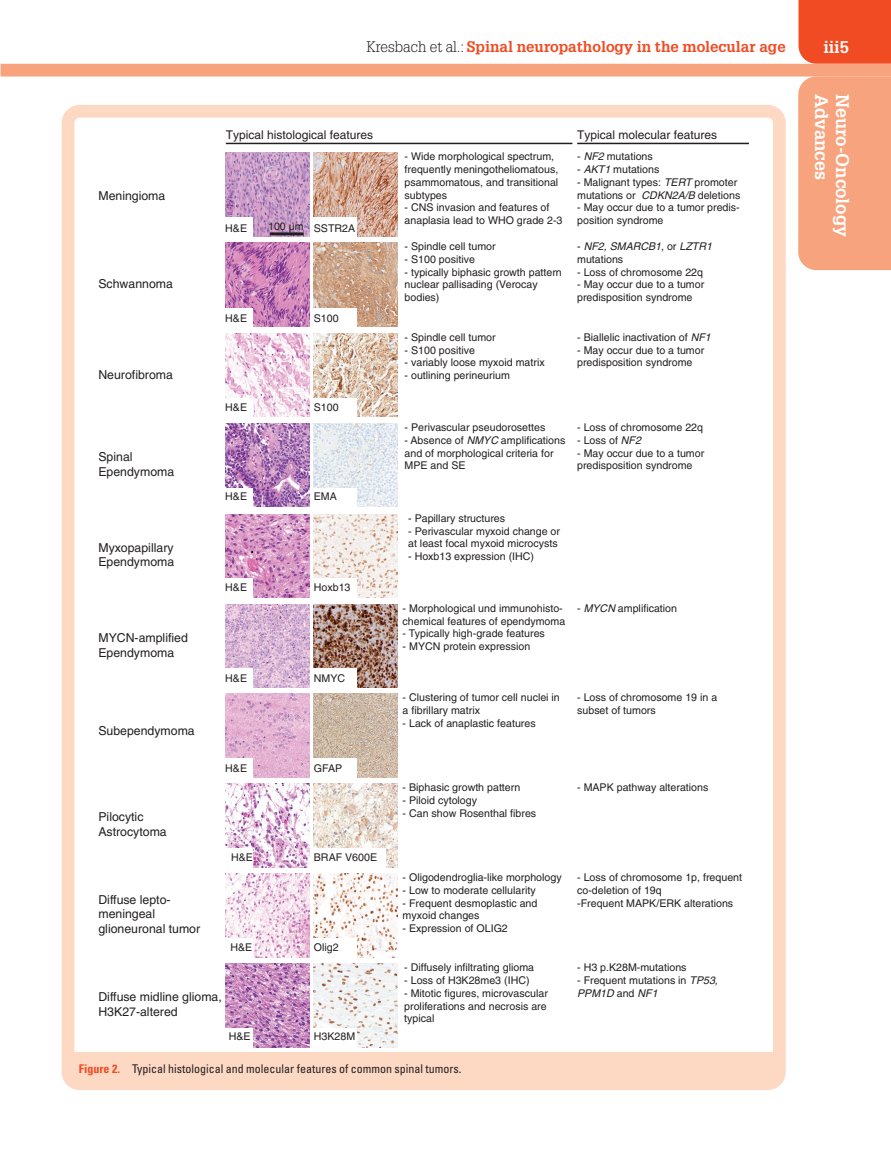
<style>
.page{position:relative;width:891px;height:1175px;background:#fff}
.page>*{position:absolute;margin:0;border:0;box-sizing:border-box;transform-origin:0 0}
.t1{font:700 18px "Glypha LT Std";color:#fff}
.t2{font:700 16.5px "Glypha LT Std";color:#fff}
.t3{font:700 15px "Glypha LT Std";color:#f04b22}
.t4{font:12.3px/14.7px "Helvetica";color:#231f20}
.t5{font:condensed 12px "Univers LT Std";color:#231f20}
.t6{font:12px "Helvetica";color:#231f20}
.t7{font:10.65px/12.8px "Helvetica";color:#231f20}
.t8{font:italic 10.65px/12.8px "Helvetica";color:#231f20}
.s1{font-weight:300;color:#231f20}
.s2{font-style:italic}
.s3{font-style:normal}
.s4{font-weight:700;color:#f04b22}
</style>
<div class="page">
<div style="left:798px;top:76px;width:93px;height:194px;background:#f7a37d"></div>
<div style="left:799px;top:0;width:92px;height:64px;background:#f04b22"></div>
<div style="left:1px;top:64px;width:890px;height:12px;background:#f7a37d"></div>
<img style="left:314px;top:153px;width:83px;height:83px">
<hr style="left:226px;top:143px;width:346px;height:1px;background:#231f20">
<hr style="left:577px;top:143px;width:172px;height:1px;background:#231f20">
<img style="left:226px;top:963px;width:84px;height:84px">
<img style="left:314px;top:963px;width:84px;height:84px">
<div style="left:313px;top:1028px;width:44px;height:19px;background:#fff"></div>
<img style="left:226px;top:423px;width:84px;height:84px">
<img style="left:314px;top:423px;width:84px;height:84px">
<div style="left:314px;top:488px;width:43px;height:19px;background:#fff"></div>
<img style="left:226px;top:333px;width:84px;height:84px">
<img style="left:314px;top:333px;width:84px;height:83px">
<div style="left:314px;top:398px;width:43px;height:19px;background:#fff"></div>
<img style="left:314px;top:242px;width:84px;height:84px">
<img style="left:226px;top:242px;width:84px;height:84px">
<div style="left:314px;top:308px;width:43px;height:19px;background:#fff"></div>
<img style="left:226px;top:604px;width:84px;height:84px">
<img style="left:314px;top:604px;width:84px;height:84px">
<div style="left:314px;top:668px;width:43px;height:20px;background:#fff"></div>
<img style="left:314px;top:693px;width:84px;height:84px">
<img style="left:226px;top:693px;width:84px;height:84px">
<div style="left:314px;top:758px;width:43px;height:19px;background:#fff"></div>
<img style="left:226px;top:514px;width:84px;height:83px">
<img style="left:314px;top:514px;width:84px;height:83px">
<div style="left:314px;top:578px;width:43px;height:19px;background:#fff"></div>
<img style="left:226px;top:783px;width:84px;height:84px">
<img style="left:314px;top:783px;width:84px;height:84px">
<div style="left:314px;top:848px;width:72px;height:19px;background:#fff"></div>
<img style="left:226px;top:873px;width:84px;height:84px">
<img style="left:314px;top:873px;width:84px;height:84px">
<div style="left:314px;top:938px;width:43px;height:19px;background:#fff"></div>
<img style="left:226px;top:153px;width:84px;height:83px">
<div style="left:314px;top:218px;width:43px;height:19px;background:#fff"></div>
<hr style="left:270px;top:232px;width:34px;height:3px;background:#231f20">
<div style="left:225px;top:488px;width:27px;height:19px;background:#fff"></div>
<div style="left:225px;top:398px;width:27px;height:19px;background:#fff"></div>
<div style="left:225px;top:308px;width:27px;height:19px;background:#fff"></div>
<div style="left:225px;top:668px;width:27px;height:20px;background:#fff"></div>
<div style="left:225px;top:758px;width:27px;height:19px;background:#fff"></div>
<div style="left:225px;top:578px;width:27px;height:19px;background:#fff"></div>
<div style="left:225px;top:938px;width:27px;height:19px;background:#fff"></div>
<div style="left:225px;top:218px;width:27px;height:19px;background:#fff"></div>
<div style="left:225px;top:1028px;width:27px;height:19px;background:#fff"></div>
<div style="left:225px;top:848px;width:27px;height:19px;background:#fff"></div>
<div style="left:73px;top:1051px;width:701px;height:29px;background:#fdd8c3"></div>
<div style="left:62px;top:105px;width:724px;height:985px;border:13px solid #fdd8c3;border-radius:12px"></div>
<p class="t4" style="left:98px;top:189px;width:68px">Meningioma</p>
<p class="t4" style="left:98px;top:277px;width:76px">Schwannoma</p>
<p class="t4" style="left:98px;top:367px;width:76px">Neurofibroma</p>
<p class="t4" style="left:98px;top:449px;width:77px">Spinal<br>Ependymoma</p>
<p class="t4" style="left:98px;top:540px;width:77px">Myxopapillary<br>Ependymoma</p>
<p class="t4" style="left:98px;top:630px;width:91px">MYCN-amplified<br>Ependymoma</p>
<p class="t4" style="left:98px;top:723px;width:98px">Subependymoma</p>
<p class="t4" style="left:98px;top:809px;width:70px">Pilocytic<br>Astrocytoma</p>
<p class="t4" style="left:98px;top:892px;width:103px">Diffuse lepto&shy;meningeal glioneuronal tumor</p>
<h3 class="t3" style="left:367px;top:37px;width:421px"><span class="s1">Kresbach et al.:</span> Spinal neuropathology in the molecular age</h3>
<h2 class="t2" style="left:823px;top:37px;width:27px">iii5</h2>
<p class="t6" style="left:226px;top:128px;width:149px">Typical histological features</p>
<p class="t6" style="left:577px;top:128px;width:142px">Typical molecular features</p>
<p class="t7" style="left:225px;top:222px;width:23px">H&amp;E</p>
<p class="t7" style="left:268px;top:222px;width:89px">100 µm SSTR2A</p>
<p class="t7" style="left:405px;top:150px;width:155px">- Wide morphological spectrum, frequently meningotheliomatous, psammomatous, and transitional subtypes</p>
<p class="t7" style="left:405px;top:201px;width:159px">- CNS invasion and features of anaplasia lead to WHO grade 2-3</p>
<p class="t7" style="left:577px;top:150px;width:77px">- <span class="s2">NF2</span> mutations</p>
<p class="t7" style="left:577px;top:163px;width:84px">- <span class="s2">AKT1</span> mutations</p>
<p class="t7" style="left:577px;top:176px;width:165px">- Malignant types: <span class="s2">TERT</span> promoter mutations or <span class="s2">CDKN2A/B</span> deletions</p>
<p class="t7" style="left:577px;top:201px;width:164px">- May occur due to a tumor predis&shy;position syndrome</p>
<p class="t7" style="left:405px;top:240px;width:93px">- Spindle cell tumor</p>
<p class="t7" style="left:405px;top:253px;width:72px">- S100 positive</p>
<p class="t7" style="left:405px;top:265px;width:159px">- typically biphasic growth pattern nuclear pallisading (Verocay bodies)</p>
<p class="t8" style="left:577px;top:240px;width:136px"><span class="s3">-</span> NF2, SMARCB1<span class="s3">, or</span> LZTR1 <span class="s3">mutations</span></p>
<p class="t7" style="left:577px;top:265px;width:127px">- Loss of chromosome 22q</p>
<p class="t7" style="left:577px;top:278px;width:129px">- May occur due to a tumor predisposition syndrome</p>
<p class="t7" style="left:225px;top:312px;width:23px">H&amp;E</p>
<p class="t7" style="left:314px;top:312px;width:26px">S100</p>
<p class="t7" style="left:405px;top:331px;width:93px">- Spindle cell tumor</p>
<p class="t7" style="left:405px;top:343px;width:72px">- S100 positive</p>
<p class="t7" style="left:405px;top:356px;width:142px">- variably loose myxoid matrix</p>
<p class="t7" style="left:405px;top:369px;width:107px">- outlining perineurium</p>
<p class="t7" style="left:577px;top:331px;width:135px">- Biallelic inactivation of <span class="s2">NF1</span></p>
<p class="t7" style="left:577px;top:343px;width:129px">- May occur due to a tumor predisposition syndrome</p>
<p class="t7" style="left:225px;top:401px;width:23px">H&amp;E</p>
<p class="t7" style="left:314px;top:401px;width:26px">S100</p>
<p class="t7" style="left:405px;top:421px;width:142px">- Perivascular pseudorosettes</p>
<p class="t7" style="left:405px;top:433px;width:162px">- Absence of <span class="s2">NMYC</span> amplifications and of morphological criteria for<br>MPE and SE</p>
<p class="t7" style="left:577px;top:421px;width:127px">- Loss of chromosome 22q</p>
<p class="t7" style="left:577px;top:433px;width:65px">- Loss of <span class="s2">NF2</span></p>
<p class="t7" style="left:577px;top:446px;width:129px">- May occur due to a tumor predisposition syndrome</p>
<p class="t7" style="left:225px;top:490px;width:23px">H&amp;E</p>
<p class="t7" style="left:314px;top:490px;width:25px">EMA</p>
<p class="t7" style="left:408px;top:511px;width:98px">- Papillary structures</p>
<p class="t7" style="left:408px;top:524px;width:153px">- Perivascular myxoid change or at least focal myxoid microcysts</p>
<p class="t7" style="left:408px;top:550px;width:127px">- Hoxb13 expression (IHC)</p>
<p class="t7" style="left:225px;top:580px;width:23px">H&amp;E</p>
<p class="t7" style="left:314px;top:580px;width:38px">Hoxb13</p>
<p class="t7" style="left:403px;top:601px;width:164px">- Morphological und immunohisto&shy;chemical features of ependymoma</p>
<p class="t7" style="left:403px;top:627px;width:144px">- Typically high-grade features</p>
<p class="t7" style="left:403px;top:640px;width:129px">- MYCN protein expression</p>
<p class="t7" style="left:577px;top:601px;width:101px">- <span class="s2">MYCN</span> amplification</p>
<p class="t7" style="left:225px;top:671px;width:23px">H&amp;E</p>
<p class="t7" style="left:314px;top:671px;width:33px">NMYC</p>
<p class="t7" style="left:403px;top:691px;width:159px">- Clustering of tumor cell nuclei in a fibrillary matrix</p>
<p class="t7" style="left:403px;top:716px;width:135px">- Lack of anaplastic features</p>
<p class="t7" style="left:577px;top:691px;width:142px">- Loss of chromosome 19 in a subset of tumors</p>
<p class="t7" style="left:225px;top:761px;width:23px">H&amp;E</p>
<p class="t7" style="left:314px;top:761px;width:30px">GFAP</p>
<p class="t7" style="left:403px;top:781px;width:119px">- Biphasic growth pattern</p>
<p class="t7" style="left:403px;top:794px;width:76px">- Piloid cytology</p>
<p class="t7" style="left:403px;top:806px;width:135px">- Can show Rosenthal fibres</p>
<p class="t7" style="left:577px;top:781px;width:133px">- MAPK pathway alterations</p>
<p class="t7" style="left:231px;top:850px;width:23px">H&amp;E</p>
<p class="t7" style="left:314px;top:851px;width:65px">BRAF V600E</p>
<p class="t7" style="left:403px;top:871px;width:161px">- Oligodendroglia-like morphology</p>
<p class="t7" style="left:403px;top:883px;width:135px">- Low to moderate cellularity</p>
<p class="t7" style="left:403px;top:896px;width:136px">- Frequent desmoplastic and myxoid changes</p>
<p class="t7" style="left:403px;top:922px;width:107px">- Expression of OLIG2</p>
<p class="t7" style="left:577px;top:871px;width:166px">- Loss of chromosome 1p, frequent co-deletion of 19q<br>-Frequent MAPK/ERK alterations</p>
<p class="t7" style="left:230px;top:941px;width:23px">H&amp;E</p>
<p class="t7" style="left:314px;top:940px;width:26px">Olig2</p>
<h1 class="t1" style="left:833px;top:94px;width:88px;rotate:90deg">Advances</h1>
<h1 class="t1" style="left:854px;top:94px;width:145px;rotate:90deg">Neuro-Oncology</h1>
<p class="t4" style="left:98px;top:989px;width:125px">Diffuse midline glioma,<br>H3K27-altered</p>
<p class="t7" style="left:229px;top:1029px;width:23px">H&amp;E</p>
<p class="t7" style="left:314px;top:1029px;width:43px">H3K28M</p>
<p class="t7" style="left:404px;top:961px;width:131px">- Diffusely infiltrating glioma</p>
<p class="t7" style="left:404px;top:974px;width:127px">- Loss of H3K28me3 (IHC)</p>
<p class="t7" style="left:404px;top:986px;width:145px;text-align:justify">- Mitotic figures, microvascular proliferations and necrosis are typical</p>
<p class="t5" style="left:79px;top:1061px;width:384px"><span class="s4">Figure 2.</span> Typical histological and molecular features of common spinal tumors.</p>
<p class="t7" style="left:577px;top:961px;width:111px">- H3 p.K28M-mutations</p>
<p class="t7" style="left:577px;top:974px;width:142px">- Frequent mutations in <span class="s2">TP53,<br>PPM1D</span> and <span class="s2">NF1</span></p>
</div>
